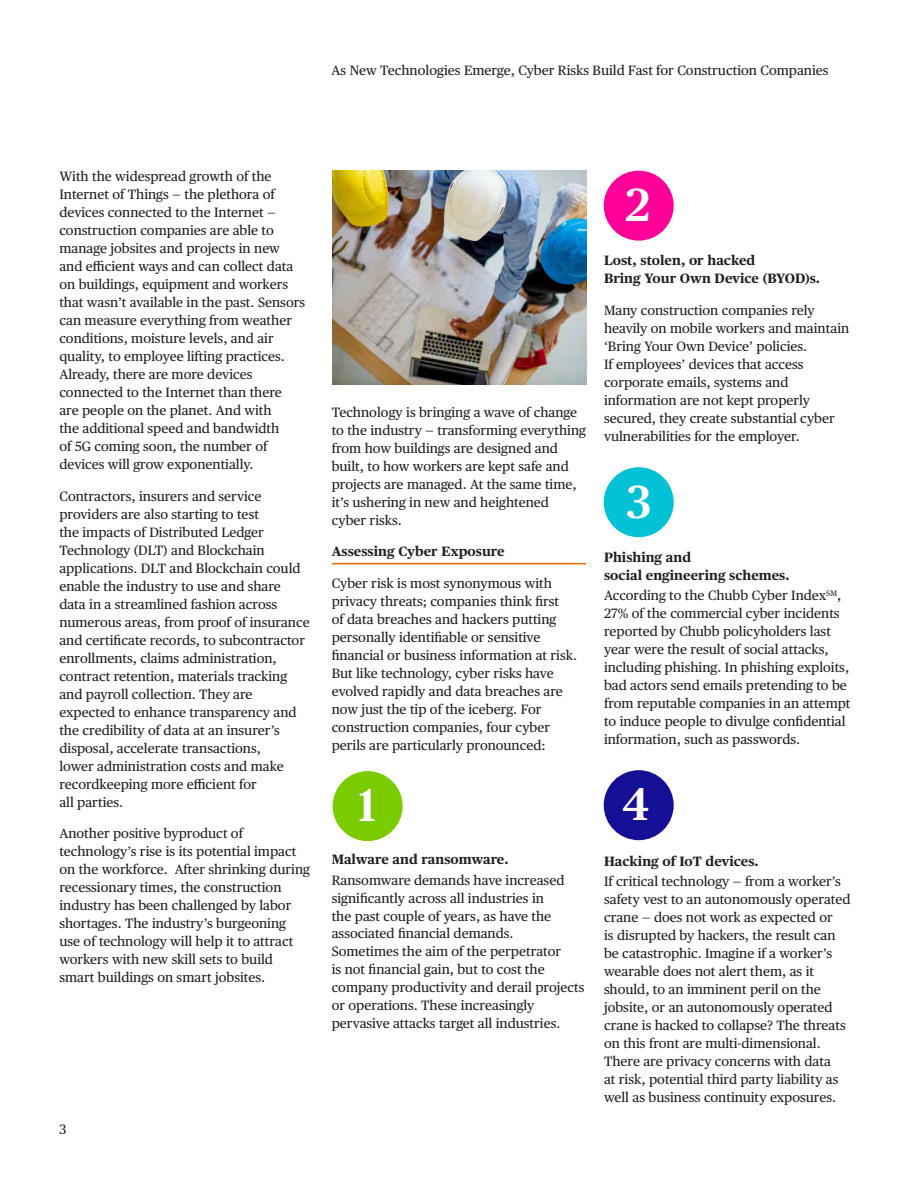
<style>
.page{position:relative;width:918px;height:1188px;background:#fff}
.page>*{position:absolute;margin:0;border:0;box-sizing:border-box;transform-origin:0 0}
.Body{font:600 46.2px "Publico Text";color:#fff}
.Body-2{font:13.5px/18px "Publico Text";color:#231f20}
.Body-3{font:700 13.5px/18px "Publico Text";color:#231f20}
.Sunhead_w_Rule{font:700 13.5px "Publico Text";color:#231f20}
.Body_Copy{font:13.5px "Publico Text";color:#231f20}
</style>
<div class="page">
<hr style="left:332px;top:563px;width:254px;height:1px;background:#f60">
<img style="left:332px;top:171px;width:254px;height:213px">
<div style="left:333px;top:771px;width:70px;height:70px;background:#7acb00;border-radius:50%"></div>
<div style="left:604px;top:171px;width:70px;height:70px;background:#ff0198;border-radius:50%"></div>
<div style="left:604px;top:467px;width:70px;height:70px;background:#01c1d6;border-radius:50%"></div>
<div style="left:604px;top:770px;width:70px;height:70px;background:#150f96;border-radius:50%"></div>
<p class="Body-2" style="left:332px;top:61px;width:499px">As New Technologies Emerge, Cyber Risks Build Fast for Construction Companies</p>
<p class="Body-2" style="left:59px;top:167px;width:247px">With the widespread growth of the Internet of Things — the plethora of devices connected to the Internet — construction companies are able to manage jobsites and projects in new and efficient ways and can collect data on buildings, equipment and workers that wasn’t available in the past. Sensors can measure everything from weather conditions, moisture levels, and air quality, to employee lifting practices.<br>Already, there are more devices connected to the Internet than there<br>are people on the planet. And with<br>the additional speed and bandwidth<br>of 5G coming soon, the number of devices will grow exponentially.</p>
<p class="Body-2" style="left:59px;top:486px;width:252px">Contractors, insurers and service providers are also starting to test<br>the impacts of Distributed Ledger Technology (DLT) and Blockchain applications. DLT and Blockchain could enable the industry to use and share data in a streamlined fashion across numerous areas, from proof of insurance and certificate records, to subcontractor enrollments, claims administration, contract retention, materials tracking and payroll collection. They are expected to enhance transparency and the credibility of data at an insurer’s disposal, accelerate transactions,<br>lower administration costs and make recordkeeping more efficient for<br>all parties.</p>
<p class="Body-2" style="left:59px;top:823px;width:252px">Another positive byproduct of technology’s rise is its potential impact on the workforce. After shrinking during recessionary times, the construction industry has been challenged by labor shortages. The industry’s burgeoning use of technology will help it to attract workers with new skill sets to build smart buildings on smart jobsites.</p>
<p class="Body_Copy" style="left:60px;top:1119px;width:9px">3</p>
<p class="Body-2" style="left:332px;top:402px;width:256px">Technology is bringing a wave of change to the industry — transforming everything from how buildings are designed and built, to how workers are kept safe and projects are managed. At the same time, it’s ushering in new and heightened cyber risks.</p>
<p class="Sunhead_w_Rule" style="left:332px;top:541px;width:175px">Assessing Cyber Exposure</p>
<p class="Body-2" style="left:332px;top:573px;width:247px">Cyber risk is most synonymous with privacy threats; companies think first<br>of data breaches and hackers putting personally identifiable or sensitive financial or business information at risk.<br>But like technology, cyber risks have evolved rapidly and data breaches are now just the tip of the iceberg. For construction companies, four cyber perils are particularly pronounced:</p>
<p class="Body" style="left:625px;top:169px;width:27px">2</p>
<p class="Body-3" style="left:604px;top:250px;width:218px">Lost, stolen, or hacked<br>Bring Your Own Device (BYOD)s.</p>
<p class="Body-2" style="left:604px;top:300px;width:247px">Many construction companies rely heavily on mobile workers and maintain ‘Bring Your Own Device’ policies.<br>If employees’ devices that access corporate emails, systems and information are not kept properly secured, they create substantial cyber vulnerabilities for the employer.</p>
<p class="Body" style="left:627px;top:466px;width:27px">3</p>
<p class="Body-3" style="left:604px;top:547px;width:187px">Phishing and<br>social engineering schemes.</p>
<p class="Body-2" style="left:604px;top:586px;width:248px">According to the Chubb Cyber Index<sup>SM</sup>, 27% of the commercial cyber incidents reported by Chubb policyholders last year were the result of social attacks, including phishing. In phishing exploits, bad actors send emails pretending to be from reputable companies in an attempt to induce people to divulge confidential information, such as passwords.</p>
<p class="Body" style="left:358px;top:769px;width:20px">1</p>
<p class="Body" style="left:622px;top:768px;width:29px">4</p>
<p class="Body-3" style="left:332px;top:850px;width:178px">Malware and ransomware.</p>
<p class="Body-2" style="left:332px;top:870px;width:254px">Ransomware demands have increased significantly across all industries in<br>the past couple of years, as have the associated financial demands.<br>Sometimes the aim of the perpetrator<br>is not financial gain, but to cost the company productivity and derail projects or operations. These increasingly pervasive attacks target all industries.</p>
<p class="Body-3" style="left:604px;top:851px;width:156px">Hacking of IoT devices.</p>
<p class="Body-2" style="left:604px;top:871px;width:248px">If critical technology — from a worker’s safety vest to an autonomously operated crane — does not work as expected or<br>is disrupted by hackers, the result can be catastrophic. Imagine if a worker’s wearable does not alert them, as it should, to an imminent peril on the jobsite, or an autonomously operated crane is hacked to collapse? The threats on this front are multi-dimensional.<br>There are privacy concerns with data<br>at risk, potential third party liability as well as business continuity exposures.</p>
</div>
